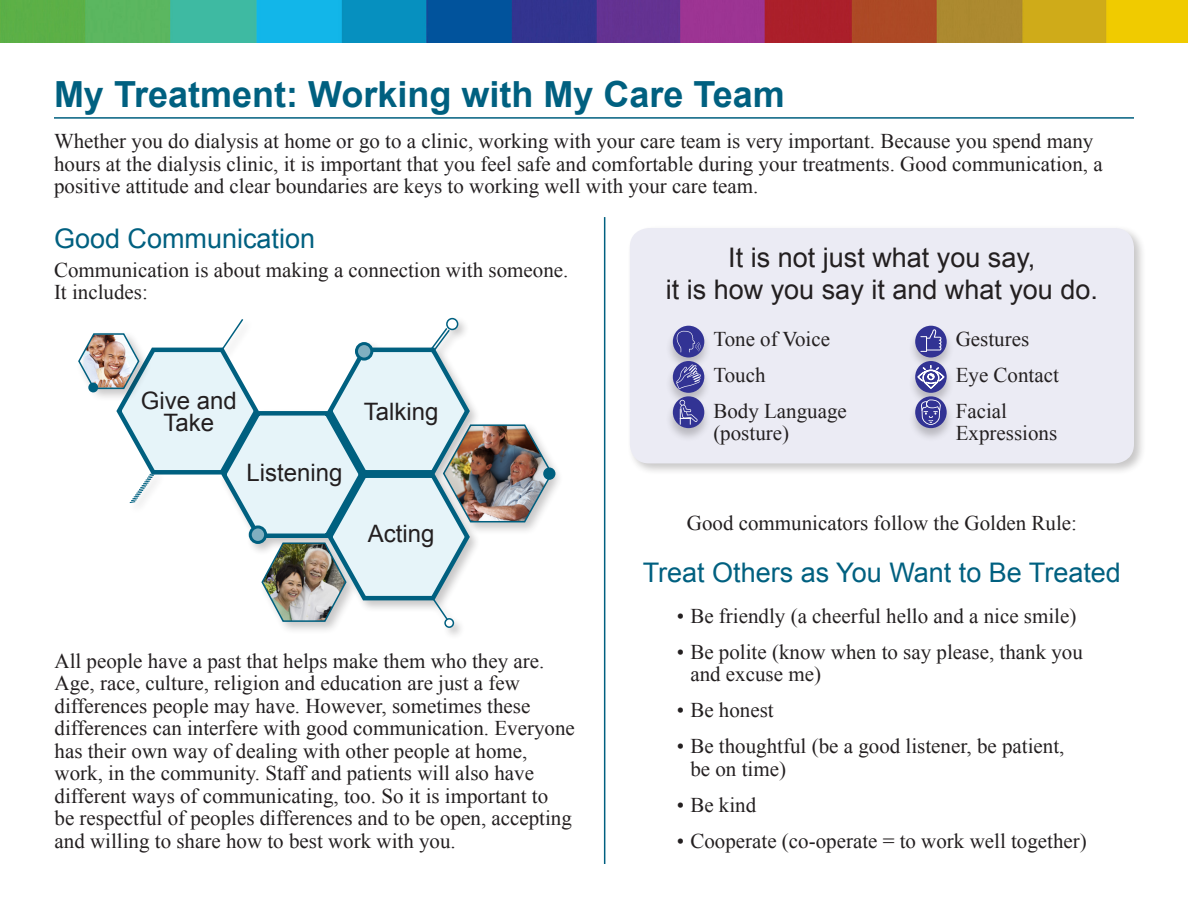
<style>
.page{position:relative;width:1188px;height:918px;background:#fff}
.page>*{position:absolute;margin:0;border:0;box-sizing:border-box;transform-origin:0 0}
.t1{font:700 36px "Arial";color:#006080}
.t2{font:27px "Arial";color:#231f20}
.t3{font:27px "Arial";color:#006080}
.t4{font:24px/22.5px "Arial";color:#231f20;text-align:center}
.t5{font:21px/22.5px "Times New Roman";color:#231f20}
</style>
<div class="page">
<img style="left:0;top:0;width:1188px;height:42px">
<hr style="left:54px;top:117px;width:1080px;height:2px;background:#006080">
<hr style="left:604px;top:217px;width:1px;height:647px;background:#006080">
<div style="left:627px;top:225px;width:520px;height:251px;background:#231f20;opacity:.25"></div>
<div style="left:630px;top:228px;width:504px;height:235px;background:#ebebf4;border-radius:19px"></div>
<div style="left:666px;top:325px;width:46px;height:47px;background:#231f20;opacity:.25"></div>
<div style="left:673px;top:326px;width:31px;height:32px;background:#323394;border-radius:50%"></div>
<svg style="left:677px;top:330px;width:23px;height:22px"></svg>
<div style="left:666px;top:360px;width:46px;height:47px;background:#231f20;opacity:.25"></div>
<div style="left:673px;top:361px;width:31px;height:32px;background:#323394;border-radius:50%"></div>
<svg style="left:676px;top:365px;width:25px;height:24px"></svg>
<div style="left:666px;top:396px;width:46px;height:46px;background:#231f20;opacity:.25"></div>
<div style="left:673px;top:396px;width:31px;height:32px;background:#323394;border-radius:50%"></div>
<svg style="left:679px;top:400px;width:19px;height:25px"></svg>
<div style="left:908px;top:325px;width:46px;height:47px;background:#231f20;opacity:.25"></div>
<svg style="left:915px;top:326px;width:32px;height:32px"></svg>
<svg style="left:920px;top:329px;width:21px;height:23px"></svg>
<div style="left:908px;top:360px;width:46px;height:47px;background:#231f20;opacity:.25"></div>
<svg style="left:915px;top:361px;width:32px;height:32px"></svg>
<svg style="left:918px;top:365px;width:27px;height:24px"></svg>
<div style="left:908px;top:396px;width:46px;height:46px;background:#231f20;opacity:.25"></div>
<svg style="left:915px;top:396px;width:32px;height:32px"></svg>
<svg style="left:921px;top:400px;width:20px;height:25px"></svg>
<div style="left:440px;top:421px;width:125px;height:114px;background:#231f20;opacity:.25"></div>
<div style="left:543px;top:467px;width:12px;height:13px;border:2px solid #006080;border-radius:50%"></div>
<div style="left:128px;top:315px;width:353px;height:325px;background:#231f20;opacity:.25"></div>
<svg style="left:78px;top:317px;width:475px;height:308px"></svg>
<div style="left:445px;top:619px;width:8px;height:8px;background:#fff;border-radius:50%"></div>
<div style="left:444px;top:618px;width:10px;height:10px;border:2px solid #006080;border-radius:50%"></div>
<div style="left:250px;top:527px;width:16px;height:15px;background:#80afc0;border-radius:50%"></div>
<div style="left:249px;top:525px;width:18px;height:19px;border:3px solid #006080;border-radius:50%"></div>
<div style="left:447px;top:319px;width:11px;height:10px;background:#fff;border-radius:50%"></div>
<div style="left:446px;top:318px;width:12px;height:12px;border:2px solid #006080;border-radius:50%"></div>
<div style="left:356px;top:344px;width:16px;height:15px;background:#80afc0;border-radius:50%"></div>
<div style="left:355px;top:342px;width:18px;height:19px;border:3px solid #006080;border-radius:50%"></div>
<p class="t1" style="left:54px;top:71px;width:732px">My Treatment: Working with My Care Team</p>
<p class="t5" style="left:54px;top:130px;width:1050px">Whether you do dialysis at home or go to a clinic, working with your care team is very important. Because you spend many hours at the dialysis clinic, it is important that you feel safe and comfortable during your treatments. Good communication, a positive attitude and clear boundaries are keys to working well with your care team.</p>
<p class="t3" style="left:54px;top:220px;width:263px">Good Communication</p>
<p class="t5" style="left:54px;top:258px;width:516px">Communication is about making a connection with someone.<br>It includes:</p>
<p class="t2" style="left:728px;top:240px;width:309px">It is not just what you say,</p>
<p class="t2" style="left:666px;top:272px;width:434px">it is how you say it and what you do.</p>
<p class="t4" style="left:141px;top:389px;width:97px">Give and<br>Take</p>
<p class="t4" style="left:247px;top:462px;width:98px">Listening</p>
<p class="t4" style="left:364px;top:400px;width:76px">Talking</p>
<p class="t4" style="left:368px;top:523px;width:68px">Acting</p>
<p class="t5" style="left:55px;top:649px;width:522px">All people have a past that helps make them who they are.<br>Age, race, culture, religion and education are just a few differences people may have. However, sometimes these differences can interfere with good communication. Everyone has their own way of dealing with other people at home, work, in the community. Staff and patients will also have different ways of communicating, too. So it is important to<br>be respectful of peoples differences and to be open, accepting and willing to share how to best work with you.</p>
<p class="t5" style="left:713px;top:327px;width:118px">Tone of Voice</p>
<p class="t5" style="left:713px;top:363px;width:54px">Touch</p>
<p class="t5" style="left:713px;top:399px;width:135px">Body Language (posture)</p>
<p class="t5" style="left:956px;top:327px;width:75px">Gestures</p>
<p class="t5" style="left:956px;top:363px;width:105px">Eye Contact</p>
<p class="t5" style="left:956px;top:399px;width:103px">Facial<br>Expressions</p>
<p class="t5" style="left:687px;top:511px;width:392px">Good communicators follow the Golden Rule:</p>
<p class="t3" style="left:643px;top:555px;width:480px">Treat Others as You Want to Be Treated</p>
<p class="t5" style="left:677px;top:604px;width:401px">• Be friendly (a cheerful hello and a nice smile)</p>
<p class="t5" style="left:690px;top:640px;width:394px;text-indent:-14px">• Be polite (know when to say please, thank you and excuse me)</p>
<p class="t5" style="left:677px;top:699px;width:98px">• Be honest</p>
<p class="t5" style="left:690px;top:735px;width:376px;text-indent:-14px">• Be thoughtful (be a good listener, be patient, be on time)</p>
<p class="t5" style="left:677px;top:793px;width:81px">• Be kind</p>
<p class="t5" style="left:677px;top:829px;width:411px">• Cooperate (co-operate = to work well together)</p>
</div>
